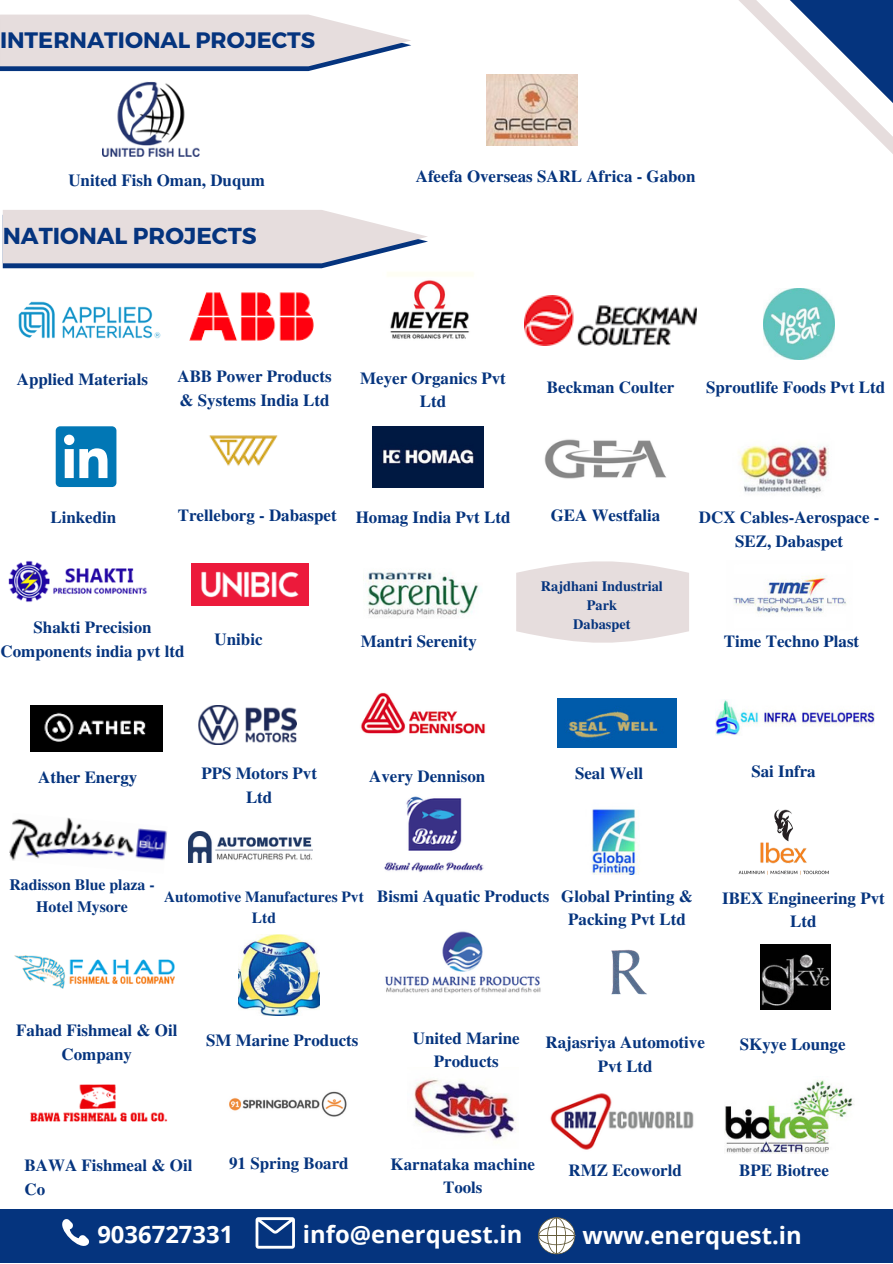
<style>
.page{position:relative;width:893px;height:1264px;background:#fff}
.page>*{position:absolute;margin:0;border:0;box-sizing:border-box;transform-origin:0 0}
.t1{font:700 23.85px "Open Sans";color:#fff}
.t2{font:700 23.1px "Montserrat";color:#05347e}
.t3{font:700 22.35px "Montserrat";color:#05347e}
.t4{font:700 16.95px/23.5px "Te X Gyre Termes";color:#05347e;text-align:center}
.t5{font:700 15.75px/21.3px "Te X Gyre Termes";color:#05347e;text-align:center}
.t6{font:700 15.45px/21.3px "Te X Gyre Termes";color:#05347e;text-align:center}
.t7{font:700 14.25px/19.2px "Te X Gyre Termes";color:#05347e;text-align:center}
</style>
<div class="page">
<div style="left:0;top:1209px;width:892px;height:53px;background:#05347e"></div>
<svg style="left:62px;top:1219px;width:27px;height:27px"></svg>
<svg style="left:255px;top:1217px;width:40px;height:31px"></svg>
<svg style="left:538px;top:1217px;width:37px;height:37px"></svg>
<hr style="left:556px;top:1217px;width:1px;height:36px;background:#665d3c">
<hr style="left:539px;top:1235px;width:35px;height:1px;background:#665d3c">
<svg style="left:739px;top:0;width:153px;height:153px"></svg>
<svg style="left:0;top:15px;width:411px;height:56px;background:#d6d2d8"></svg>
<img style="left:102px;top:81px;width:98px;height:76px">
<img style="left:487px;top:74px;width:91px;height:71px">
<svg style="left:3px;top:210px;width:425px;height:58px;background:#d6d3d9"></svg>
<div style="left:56px;top:426px;width:60px;height:61px;background:#0177b5;border-radius:4px"></div>
<svg style="left:64px;top:434px;width:43px;height:44px"></svg>
<img style="left:385px;top:931px;width:156px;height:63px">
<img style="left:557px;top:698px;width:119px;height:49px">
<img style="left:31px;top:705px;width:131px;height:46px">
<img style="left:9px;top:817px;width:158px;height:44px">
<img style="left:9px;top:560px;width:138px;height:42px">
<img style="left:30px;top:1084px;width:137px;height:37px">
<img style="left:611px;top:949px;width:36px;height:46px">
<img style="left:209px;top:435px;width:69px;height:31px">
<img style="left:14px;top:955px;width:161px;height:33px">
<img style="left:525px;top:296px;width:172px;height:49px">
<img style="left:198px;top:705px;width:98px;height:39px">
<img style="left:733px;top:575px;width:114px;height:39px">
<img style="left:738px;top:445px;width:91px;height:49px">
<img style="left:760px;top:944px;width:70px;height:65px">
<img style="left:18px;top:301px;width:143px;height:38px">
<img style="left:189px;top:292px;width:125px;height:49px">
<img style="left:229px;top:1091px;width:118px;height:26px">
<img style="left:192px;top:564px;width:117px;height:41px">
<img style="left:372px;top:426px;width:111px;height:62px">
<img style="left:188px;top:831px;width:124px;height:31px">
<img style="left:384px;top:796px;width:100px;height:76px">
<img style="left:592px;top:809px;width:48px;height:65px">
<img style="left:738px;top:809px;width:91px;height:66px">
<img style="left:363px;top:572px;width:115px;height:45px">
<svg style="left:516px;top:561px;width:173px;height:81px;background:#e8e0e0"></svg>
<img style="left:238px;top:934px;width:81px;height:81px">
<img style="left:763px;top:289px;width:71px;height:71px">
<img style="left:544px;top:439px;width:122px;height:40px">
<img style="left:715px;top:699px;width:159px;height:36px">
<img style="left:360px;top:692px;width:126px;height:42px">
<img style="left:388px;top:273px;width:85px;height:66px">
<img style="left:414px;top:1079px;width:102px;height:61px">
<img style="left:550px;top:1093px;width:144px;height:57px">
<img style="left:724px;top:1080px;width:131px;height:73px">
<h3 class="t3" style="left:0;top:25px;width:317px">INTERNATIONAL PROJECTS</h3>
<p class="t4" style="left:68px;top:167px;width:198px">United Fish Oman, Duqum</p>
<p class="t4" style="left:416px;top:163px;width:281px">Afeefa Overseas SARL Africa - Gabon</p>
<h2 class="t2" style="left:3px;top:221px;width:255px">NATIONAL PROJECTS</h2>
<p class="t4" style="left:17px;top:367px;width:133px">Applied Materials</p>
<p class="t4" style="left:177px;top:363px;width:156px;text-align:left">ABB Power Products &amp; Systems India Ltd</p>
<p class="t4" style="left:360px;top:365px;width:147px">Meyer Organics Pvt<br>Ltd</p>
<p class="t4" style="left:547px;top:374px;width:129px">Beckman Coulter</p>
<p class="t4" style="left:706px;top:374px;width:181px">Sproutlife Foods Pvt Ltd</p>
<p class="t4" style="left:50px;top:504px;width:67px">Linkedin</p>
<p class="t4" style="left:178px;top:503px;width:160px">Trelleborg - Dabaspet</p>
<p class="t4" style="left:356px;top:504px;width:156px">Homag India Pvt Ltd</p>
<p class="t4" style="left:550px;top:503px;width:111px">GEA Westfalia</p>
<p class="t4" style="left:699px;top:505px;width:182px">DCX Cables-Aerospace -<br>SEZ, Dabaspet</p>
<p class="t4" style="left:1px;top:615px;width:185px">Shakti Precision<br>Components india pvt ltd</p>
<p class="t4" style="left:214px;top:627px;width:49px">Unibic</p>
<p class="t4" style="left:361px;top:629px;width:118px">Mantri Serenity</p>
<p class="t7" style="left:541px;top:575px;width:123px">Rajdhani Industrial<br>Park<br>Dabaspet</p>
<p class="t4" style="left:723px;top:629px;width:137px">Time Techno Plast</p>
<p class="t4" style="left:38px;top:764px;width:101px">Ather Energy</p>
<p class="t4" style="left:201px;top:761px;width:117px">PPS Motors Pvt<br>Ltd</p>
<p class="t4" style="left:369px;top:764px;width:118px">Avery Dennison</p>
<p class="t4" style="left:751px;top:758px;width:66px">Sai Infra</p>
<p class="t4" style="left:575px;top:761px;width:70px">Seal Well</p>
<p class="t5" style="left:9px;top:873px;width:147px">Radisson Blue plaza -<br>Hotel Mysore</p>
<p class="t6" style="left:164px;top:884px;width:201px">Automotive Manufactures Pvt<br>Ltd</p>
<p class="t4" style="left:568px;top:884px;width:126px;line-height:22.8px;text-align:left;text-indent:-191px">Bismi Aquatic Products Global Printing &amp;<br>Packing Pvt Ltd</p>
<p class="t4" style="left:722px;top:885px;width:164px">IBEX Engineering Pvt<br>Ltd</p>
<p class="t4" style="left:16px;top:1018px;width:163px">Fahad Fishmeal &amp; Oil<br>Company</p>
<p class="t4" style="left:206px;top:1027px;width:154px">SM Marine Products</p>
<p class="t4" style="left:413px;top:1025px;width:108px">United Marine<br>Products</p>
<p class="t4" style="left:545px;top:1029px;width:161px">Rajasriya Automotive<br>Pvt Ltd</p>
<p class="t4" style="left:739px;top:1031px;width:107px">SKyye Lounge</p>
<p class="t4" style="left:25px;top:1152px;width:169px;text-align:left">BAWA Fishmeal &amp; Oil<br>Co</p>
<p class="t4" style="left:229px;top:1150px;width:121px">91 Spring Board</p>
<p class="t4" style="left:390px;top:1151px;width:146px">Karnataka machine<br>Tools</p>
<p class="t4" style="left:568px;top:1157px;width:115px">RMZ Ecoworld</p>
<p class="t4" style="left:739px;top:1157px;width:91px">BPE Biotree</p>
<h1 class="t1" style="left:97px;top:1217px;width:137px">9036727331</h1>
<h1 class="t1" style="left:303px;top:1217px;width:221px">info@enerquest.in</h1>
<h1 class="t1" style="left:582px;top:1218px;width:221px">www.enerquest.in</h1>
</div>
